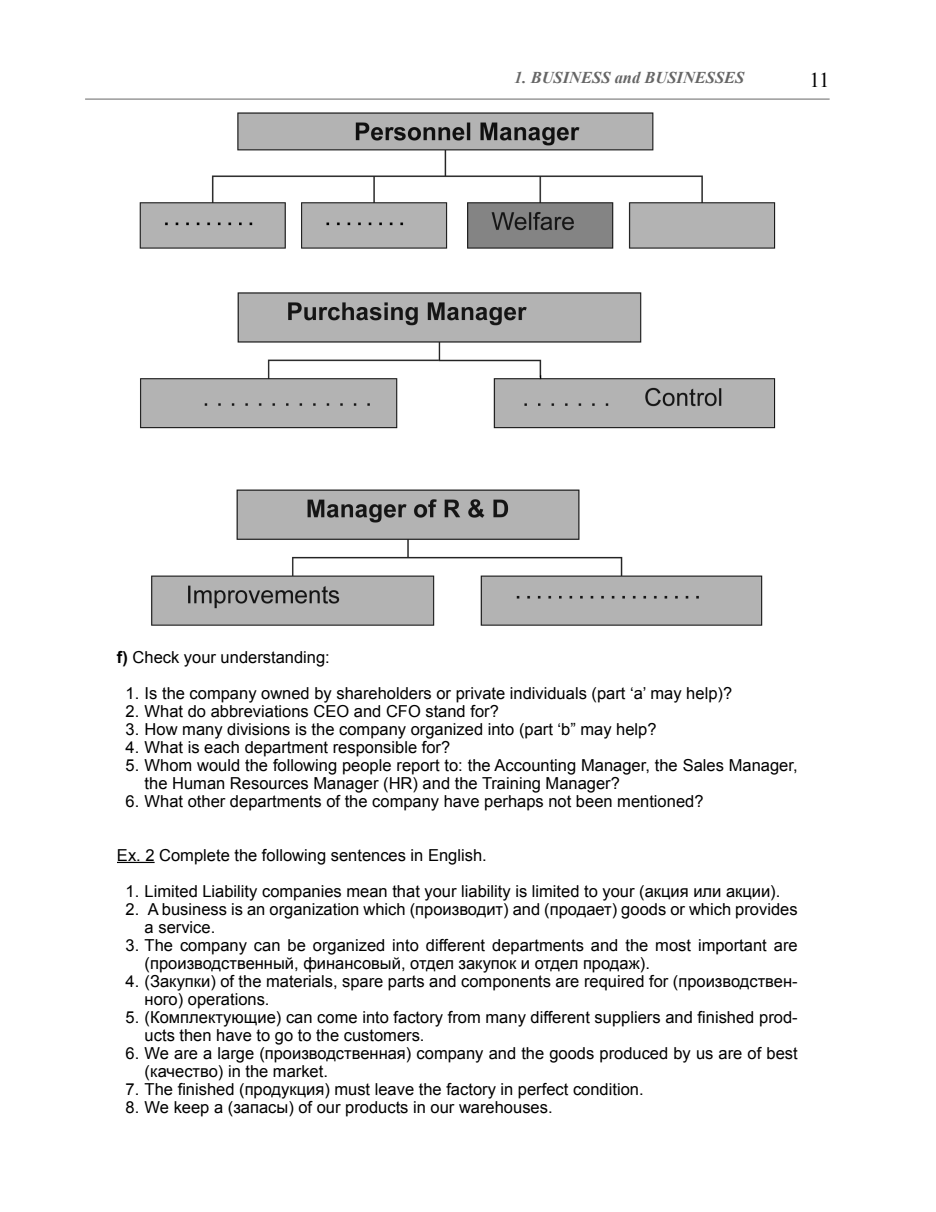
<style>
.page{position:relative;width:936px;height:1212px;background:#fff}
.page>*{position:absolute;margin:0;border:0;box-sizing:border-box;transform-origin:0 0}
.t1{font:21px "Times New Roman";color:#000}
.t2{font:16.5px/18px "Arial";color:#000}
.t3{font:italic 700 16.5px "Times New Roman";color:#666}
.s1{font-weight:700}
</style>
<div class="page">
<hr style="left:85px;top:99px;width:744px;height:1px;background:#666">
<hr style="left:117px;top:862px;width:38px;height:1px;background:#000">
<img style="left:139px;top:112px;width:637px;height:137px">
<img style="left:140px;top:292px;width:635px;height:137px">
<img style="left:151px;top:489px;width:612px;height:137px">
<p class="t3" style="left:514px;top:69px;width:232px">1. BUSINESS and BUSINESSES</p>
<p class="t1" style="left:809px;top:68px;width:22px">11</p>
<p class="t2" style="left:117px;top:648px;width:214px"><span class="s1">f)</span> Check your understanding:</p>
<p class="t2" style="left:125px;top:684px;width:608px">1. Is the company owned by shareholders or private individuals (part ‘a’ may help)?</p>
<p class="t2" style="left:125px;top:702px;width:375px">2. What do abbreviations CEO and CFO stand for?</p>
<p class="t2" style="left:125px;top:720px;width:532px">3. How many divisions is the company organized into (part ‘b” may help?</p>
<p class="t2" style="left:125px;top:738px;width:326px">4. What is each department responsible for?</p>
<p class="t2" style="left:145px;top:756px;width:654px;text-indent:-19px">5. Whom would the following people report to: the Accounting Manager, the Sales Manager, the Human Resources Manager (HR) and the Training Manager?</p>
<p class="t2" style="left:125px;top:792px;width:579px">6. What other departments of the company have perhaps not been mentioned?</p>
<p class="t2" style="left:117px;top:846px;width:371px">Ex. 2 Complete the following sentences in English.</p>
<p class="t2" style="left:125px;top:882px;width:656px">1. Limited Liability companies mean that your liability is limited to your (акция или акции).</p>
<p class="t2" style="left:145px;top:900px;width:654px;text-indent:-19px">2. A business is an organization which (производит) and (продает) goods or which provides a service.</p>
<p class="t2" style="left:145px;top:936px;width:654px;text-indent:-19px">3. The company can be organized into different departments and the most important are (производственный, финансовый, отдел закупок и отдел продаж).</p>
<p class="t2" style="left:145px;top:972px;width:654px;text-indent:-19px">4. (Закупки) of the materials, spare parts and components are required for (производствен&shy;ного) operations.</p>
<p class="t2" style="left:145px;top:1008px;width:654px;text-indent:-19px">5. (Комплектующие) can come into factory from many different suppliers and finished prod&shy;ucts then have to go to the customers.</p>
<p class="t2" style="left:145px;top:1044px;width:654px;text-indent:-19px">6. We are a large (производственная) company and the goods produced by us are of best (качество) in the market.</p>
<p class="t2" style="left:125px;top:1080px;width:519px">7. The finished (продукция) must leave the factory in perfect condition.</p>
<p class="t2" style="left:125px;top:1098px;width:428px">8. We keep a (запасы) of our products in our warehouses.</p>
</div>
